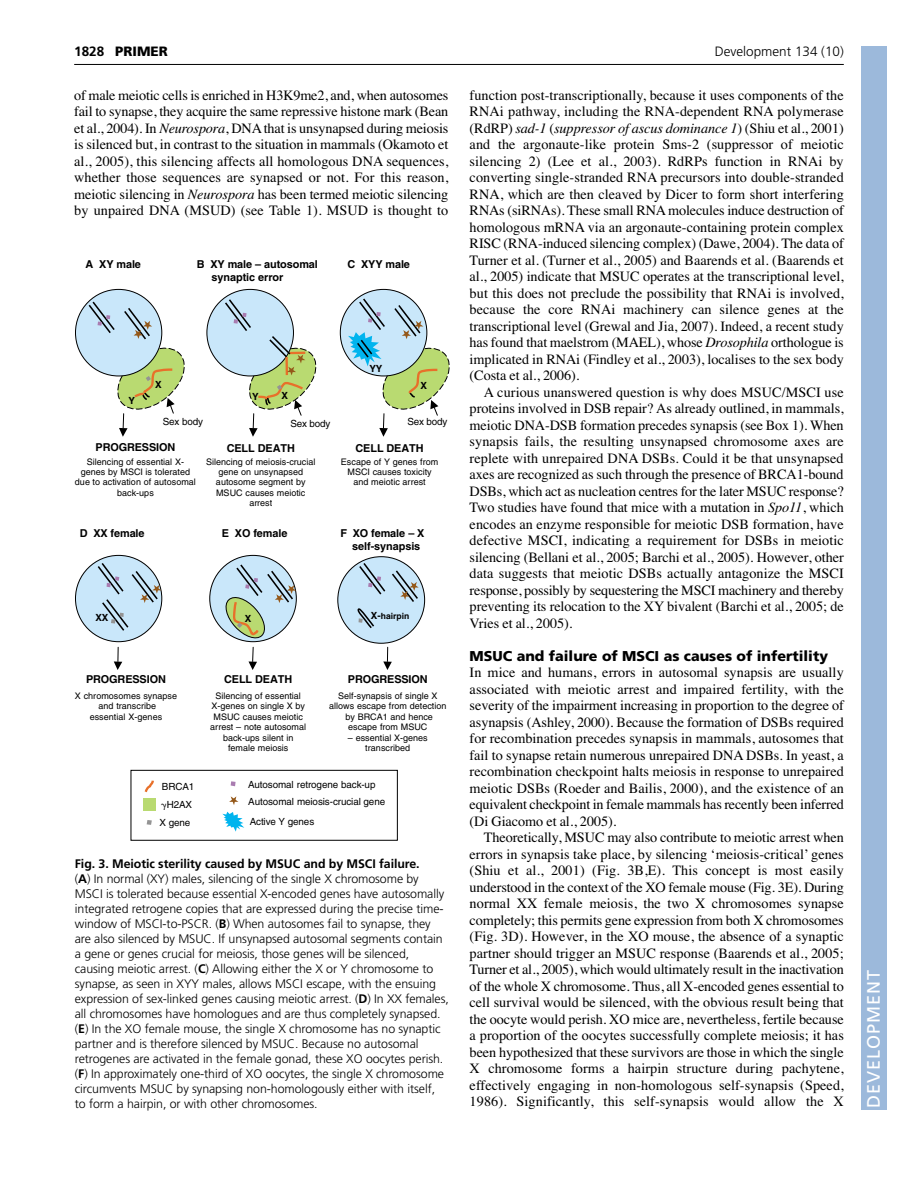
<style>
.page{position:relative;width:918px;height:1188px;background:#fff}
.page>*{position:absolute;margin:0;border:0;box-sizing:border-box;transform-origin:0 0}
.t1{font:18px "Frutiger LT Std";letter-spacing:.055em;color:#fff}
.t2{font:14.25px/16.5px "Times";letter-spacing:-.005em;color:#000;text-align:justify}
.t3{font:900 14.25px "Frutiger LT Std";color:#000}
.t4{font:300 13.5px "Frutiger LT Std";color:#000}
.t5{font:900 13.5px "Frutiger LT Std";color:#000}
.t6{font:700 13.5px "Frutiger LT Std";color:#000}
.t7{font:300 12.3px/15px "Frutiger LT Std";letter-spacing:-.005em;color:#000}
.t8{font:700 10.95px/13px "Helvetica";letter-spacing:-.01em;color:#000}
.t9{font:9.9px/17.9px "Helvetica";letter-spacing:-.01em;color:#000}
.t10{font:700 9.9px "Helvetica";color:#000}
.t11{font:9px/10.4px "Helvetica";color:#000;text-align:center}
.t12{font:700 8.55px "Helvetica";color:#000}
.s1{font-style:italic}
.s2{font-size:9.9px}
.s3{font-family:"Mathematical Pi One"}
.s4{font-weight:700}
</style>
<div class="page">
<div style="left:861px;top:46px;width:25px;height:1064px;background:#9cb9db"></div>
<hr style="left:74px;top:64px;width:770px;height:1px;background:#000">
<svg style="left:75px;top:289px;width:87px;height:87px"></svg>
<svg style="left:207px;top:289px;width:86px;height:87px"></svg>
<svg style="left:340px;top:289px;width:87px;height:87px"></svg>
<svg style="left:75px;top:555px;width:87px;height:87px"></svg>
<svg style="left:231px;top:781px;width:5px;height:5px"></svg>
<svg style="left:147px;top:820px;width:5px;height:5px"></svg>
<svg style="left:229px;top:796px;width:9px;height:9px"></svg>
<svg style="left:144px;top:780px;width:10px;height:13px"></svg>
<div style="left:143px;top:798px;width:12px;height:13px;background:#b9da71"></div>
<svg style="left:222px;top:812px;width:22px;height:20px"></svg>
<div style="left:131px;top:770px;width:267px;height:71px;border:1px solid #000"></div>
<div style="left:338px;top:557px;width:87px;height:86px;background:#c9e7fa;border-radius:50%"></div>
<svg style="left:383px;top:647px;width:9px;height:23px"></svg>
<svg style="left:358px;top:561px;width:62px;height:69px"></svg>
<svg style="left:87px;top:298px;width:230px;height:372px"></svg>
<svg style="left:348px;top:297px;width:102px;height:140px"></svg>
<p class="t5" style="left:115px;top:46px;width:54px">PRIMER</p>
<p class="t4" style="left:715px;top:46px;width:131px">Development 134 (10)</p>
<p class="t6" style="left:74px;top:46px;width:32px">1828</p>
<p class="t2" style="left:74px;top:88px;width:376px">of male meiotic cells is enriched in H3K9me2, and, when autosomes fail to synapse, they acquire the same repressive histone mark (Bean et al., 2004). In <span class="s1">Neurospora</span>, DNA that is unsynapsed during meiosis is silenced but, in contrast to the situation in mammals (Okamoto et al., 2005), this silencing affects all homologous DNA sequences, whether those sequences are synapsed or not. For this reason, meiotic silencing in <span class="s1">Neurospora</span> has been termed meiotic silencing by unpaired DNA (MSUD) (see Table 1). MSUD is thought to</p>
<p class="t2" style="left:470px;top:88px;width:376px">function post-transcriptionally, because it uses components of the RNAi pathway, including the RNA-dependent RNA polymerase (RdRP) <span class="s1">sad-1</span> (<span class="s1">suppressor of ascus dominance 1</span>) (Shiu et al., 2001) and the argonaute-like protein Sms-2 (suppressor of meiotic silencing 2) (Lee et al., 2003). RdRPs function in RNAi by converting single-stranded RNA precursors into double-stranded RNA, which are then cleaved by Dicer to form short interfering RNAs (siRNAs). These small RNA molecules induce destruction of homologous mRNA via an argonaute-containing protein complex RISC (RNA-induced silencing complex) (Dawe, 2004). The data of Turner et al. (Turner et al., 2005) and Baarends et al. (Baarends et al., 2005) indicate that MSUC operates at the transcriptional level, but this does not preclude the possibility that RNAi is involved, because the core RNAi machinery can silence genes at the transcriptional level (Grewal and Jia, 2007). Indeed, a recent study has found that maelstrom (MAEL), whose <span class="s1">Drosophila</span> orthologue is implicated in RNAi (Findley et al., 2003), localises to the sex body (Costa et al., 2006).</p>
<p class="t2" style="left:470px;top:385px;width:376px;text-indent:14px">A curious unanswered question is why does MSUC/MSCI use proteins involved in DSB repair? As already outlined, in mammals, meiotic DNA-DSB formation precedes synapsis (see Box 1). When synapsis fails, the resulting unsynapsed chromosome axes are replete with unrepaired DNA DSBs. Could it be that unsynapsed axes are recognized as such through the presence of BRCA1-bound DSBs, which act as nucleation centres for the later MSUC response?<br>Two studies have found that mice with a mutation in <span class="s1">Spo11</span>, which encodes an enzyme responsible for meiotic DSB formation, have defective MSCI, indicating a requirement for DSBs in meiotic silencing (Bellani et al., 2005; Barchi et al., 2005). However, other data suggests that meiotic DSBs actually antagonize the MSCI response, possibly by sequestering the MSCI machinery and thereby preventing its relocation to the XY bivalent (Barchi et al., 2005; de Vries et al., 2005).</p>
<p class="t3" style="left:470px;top:650px;width:360px">MSUC and failure of MSCI as causes of infertility</p>
<p class="t2" style="left:470px;top:666px;width:376px">In mice and humans, errors in autosomal synapsis are usually associated with meiotic arrest and impaired fertility, with the severity of the impairment increasing in proportion to the degree of asynapsis (Ashley, 2000). Because the formation of DSBs required for recombination precedes synapsis in mammals, autosomes that fail to synapse retain numerous unrepaired DNA DSBs. In yeast, a recombination checkpoint halts meiosis in response to unrepaired meiotic DSBs (Roeder and Bailis, 2000), and the existence of an equivalent checkpoint in female mammals has recently been inferred (Di Giacomo et al., 2005).</p>
<p class="t2" style="left:470px;top:831px;width:376px;text-indent:14px">Theoretically, MSUC may also contribute to meiotic arrest when errors in synapsis take place, by silencing ‘meiosis-critical’ genes (Shiu et al., 2001) (Fig. 3B,E). This concept is most easily understood in the context of the XO female mouse (Fig. 3E). During normal XX female meiosis, the two X chromosomes synapse completely; this permits gene expression from both X chromosomes (Fig. 3D). However, in the XO mouse, the absence of a synaptic partner should trigger an MSUC response (Baarends et al., 2005; Turner et al., 2005), which would ultimately result in the inactivation of the whole X chromosome. Thus, all X-encoded genes essential to cell survival would be silenced, with the obvious result being that the oocyte would perish. XO mice are, nevertheless, fertile because a proportion of the oocytes successfully complete meiosis; it has been hypothesized that these survivors are those in which the single X chromosome forms a hairpin structure during pachytene, effectively engaging in non-homologous self-synapsis (Speed, 1986). Significantly, this self-synapsis would allow the X</p>
<p class="t8" style="left:348px;top:259px;width:64px">C XYY male</p>
<p class="t8" style="left:86px;top:259px;width:57px">A XY male</p>
<p class="t8" style="left:212px;top:259px;width:108px;text-indent:-15px">B XY male – autosomal synaptic error</p>
<p class="t10" style="left:370px;top:365px;width:14px">YY</p>
<p class="t10" style="left:155px;top:381px;width:8px">X</p>
<p class="t10" style="left:420px;top:382px;width:8px">X</p>
<p class="t10" style="left:252px;top:393px;width:8px">Y</p>
<p class="t10" style="left:282px;top:392px;width:8px">X</p>
<p class="t10" style="left:129px;top:397px;width:8px">Y</p>
<p class="t9" style="left:290px;top:416px;width:42px">Sex body</p>
<p class="t9" style="left:407px;top:414px;width:42px">Sex body</p>
<p class="t9" style="left:163px;top:414px;width:42px">Sex body</p>
<p class="t8" style="left:96px;top:442px;width:81px">PROGRESSION</p>
<p class="t8" style="left:227px;top:442px;width:70px">CELL DEATH</p>
<p class="t8" style="left:355px;top:442px;width:70px">CELL DEATH</p>
<p class="t11" style="left:75px;top:457px;width:123px">Silencing of essential X&shy;genes by MSCI is tolerated due to activation of autosomal back-ups</p>
<p class="t11" style="left:206px;top:457px;width:111px">Silencing of meiosis-crucial gene on unsynapsed autosome segment by<br>MSUC causes meiotic arrest</p>
<p class="t11" style="left:341px;top:457px;width:99px">Escape of Y genes from<br>MSCI causes toxicity and meiotic arrest</p>
<p class="t8" style="left:222px;top:527px;width:67px">E XO female</p>
<p class="t8" style="left:352px;top:527px;width:74px;text-indent:-12px">F XO female – X self-synapsis</p>
<p class="t8" style="left:80px;top:527px;width:66px">D XX female</p>
<p class="t12" style="left:371px;top:613px;width:40px"><span class="s2">X-</span>hairpin</p>
<p class="t10" style="left:95px;top:614px;width:14px">XX</p>
<p class="t10" style="left:245px;top:615px;width:8px">X</p>
<p class="t8" style="left:348px;top:673px;width:81px">PROGRESSION</p>
<p class="t11" style="left:329px;top:691px;width:119px">Self-synapsis of single X allows escape from detection by BRCA1 and hence escape from MSUC</p>
<p class="t11" style="left:348px;top:733px;width:82px">– essential X-genes transcribed</p>
<p class="t8" style="left:86px;top:673px;width:81px">PROGRESSION</p>
<p class="t8" style="left:224px;top:673px;width:70px">CELL DEATH</p>
<p class="t11" style="left:75px;top:691px;width:104px">X chromosomes synapse and transcribe<br>essential X-genes</p>
<p class="t11" style="left:210px;top:692px;width:97px">Silencing of essential<br>X-genes on single X by<br>MSUC causes meiotic arrest – note autosomal back-ups silent in female meiosis</p>
<p class="t9" style="left:248px;top:777px;width:139px;line-height:17.4px">Autosomal retrogene back-up<br>Autosomal meiosis-crucial gene</p>
<p class="t9" style="left:250px;top:813px;width:66px">Active Y genes</p>
<p class="t9" style="left:161px;top:778px;width:35px">BRCA1 <span class="s3">-</span>H2AX</p>
<p class="t9" style="left:160px;top:815px;width:32px">X gene</p>
<p class="t7" style="left:75px;top:857px;width:376px"><span class="s4">Fig. 3. Meiotic sterility caused by MSUC and by MSCI failure.<br></span>(<span class="s4">A</span>) In normal (XY) males, silencing of the single X chromosome by MSCI is tolerated because essential X-encoded genes have autosomally integrated retrogene copies that are expressed during the precise time&shy;window of MSCI-to-PSCR. (<span class="s4">B</span>) When autosomes fail to synapse, they are also silenced by MSUC. If unsynapsed autosomal segments contain a gene or genes crucial for meiosis, those genes will be silenced, causing meiotic arrest. (<span class="s4">C</span>) Allowing either the X or Y chromosome to synapse, as seen in XYY males, allows MSCI escape, with the ensuing expression of sex-linked genes causing meiotic arrest. (<span class="s4">D</span>) In XX females, all chromosomes have homologues and are thus completely synapsed. (<span class="s4">E</span>) In the XO female mouse, the single X chromosome has no synaptic partner and is therefore silenced by MSUC. Because no autosomal retrogenes are activated in the female gonad, these XO oocytes perish. (<span class="s4">F</span>) In approximately one-third of XO oocytes, the single X chromosome circumvents MSUC by synapsing non-homologously either with itself, to form a hairpin, or with other chromosomes.</p>
<p class="t1" style="left:863px;top:1108px;width:140px;rotate:-90deg">DEVELOPMENT</p>
</div>
